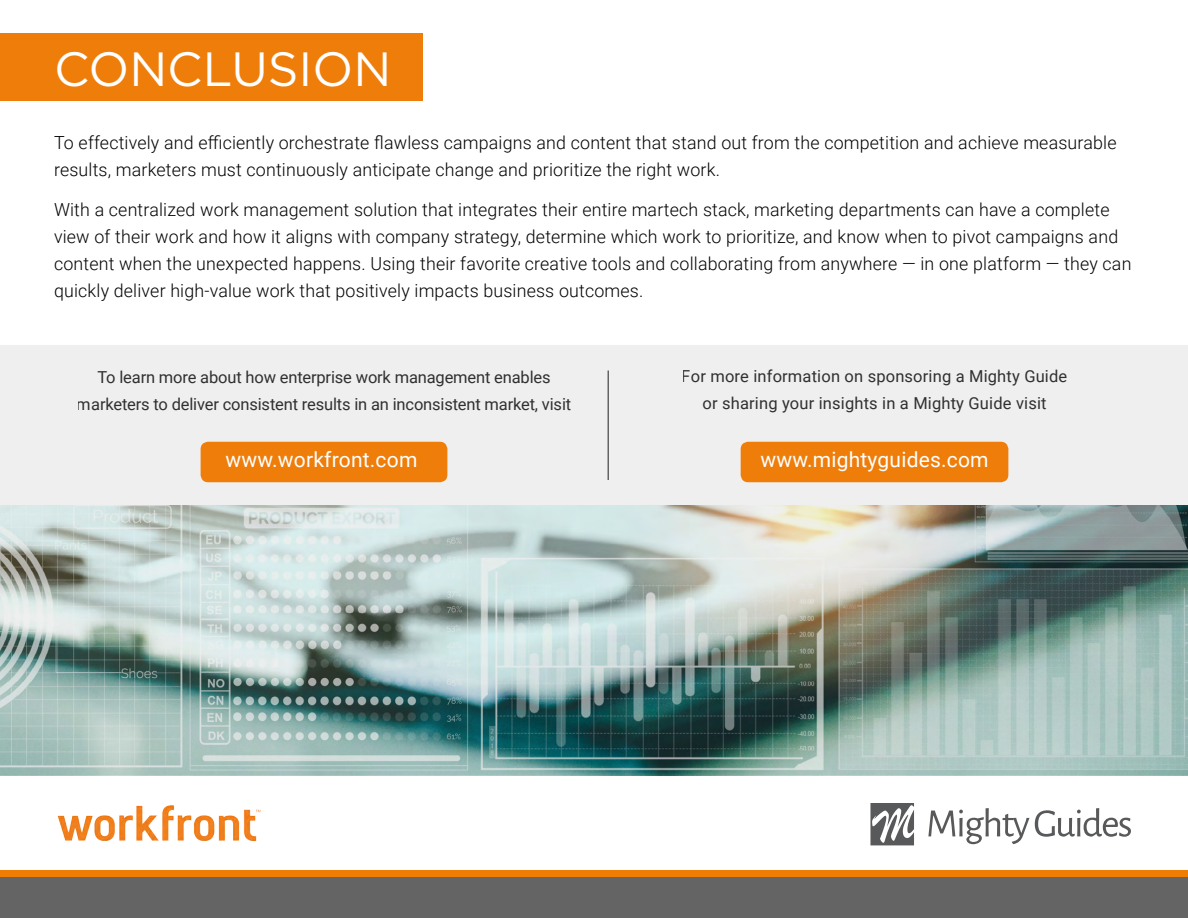
<style>
.page{position:relative;width:1188px;height:918px;background:#fff}
.page>*{position:absolute;margin:0;border:0;box-sizing:border-box;transform-origin:0 0}
.t1{font:48px "Gotham";color:#fff}
.t2{font:21px "Roboto";letter-spacing:.01em;color:#fff}
.t3{font:300 18px/27px "Roboto";letter-spacing:.01em;color:#020203}
.t4{font:16.5px/27px "Roboto";letter-spacing:-.01em;color:#000;text-align:center}
.t5{font:16.5px/27px "Roboto";letter-spacing:.01em;color:#000;text-align:center}
</style>
<div class="page">
<div style="left:0;top:345px;width:1188px;height:430px;background:#efefef"></div>
<img style="left:0;top:506px;width:1188px;height:270px">
<img style="left:57px;top:805px;width:204px;height:37px">
<svg style="left:928px;top:808px;width:203px;height:36px"></svg>
<svg style="left:870px;top:803px;width:44px;height:42px"></svg>
<hr style="left:608px;top:370px;width:1px;height:110px;background:#646464">
<div style="left:201px;top:442px;width:246px;height:40px;background:#ef7d0a;border-radius:8px"></div>
<div style="left:741px;top:442px;width:267px;height:40px;background:#ef7d0a;border-radius:8px"></div>
<div style="left:0;top:34px;width:422px;height:67px;background:#ef7d0a"></div>
<svg style="left:0;top:871px;width:1188px;height:7px;fill:#ef7d04"></svg>
<div style="left:0;top:878px;width:1188px;height:40px;background:#646464"></div>
<h1 class="t1" style="left:54px;top:39px;width:339px">CONCLUSION</h1>
<p class="t3" style="left:54px;top:128px;width:1064px">To effectively and efficiently orchestrate flawless campaigns and content that stand out from the competition and achieve measurable results, marketers must continuously anticipate change and prioritize the right work.</p>
<p class="t3" style="left:54px;top:195px;width:1079px">With a centralized work management solution that integrates their entire martech stack, marketing departments can have a complete view of their work and how it aligns with company strategy, determine which work to prioritize, and know when to pivot campaigns and content when the unexpected happens. Using their favorite creative tools and collaborating from anywhere — in one platform — they can quickly deliver high-value work that positively impacts business outcomes.</p>
<p class="t4" style="left:77px;top:363px;width:496px">To learn more about how enterprise work management enables marketers to deliver consistent results in an inconsistent market, visit</p>
<p class="t5" style="left:682px;top:362px;width:387px">For more information on sponsoring a Mighty Guide or sharing your insights in a Mighty Guide visit</p>
<p class="t2" style="left:225px;top:445px;width:193px">www.workfront.com</p>
<p class="t2" style="left:760px;top:445px;width:230px">www.mightyguides.com</p>
</div>
